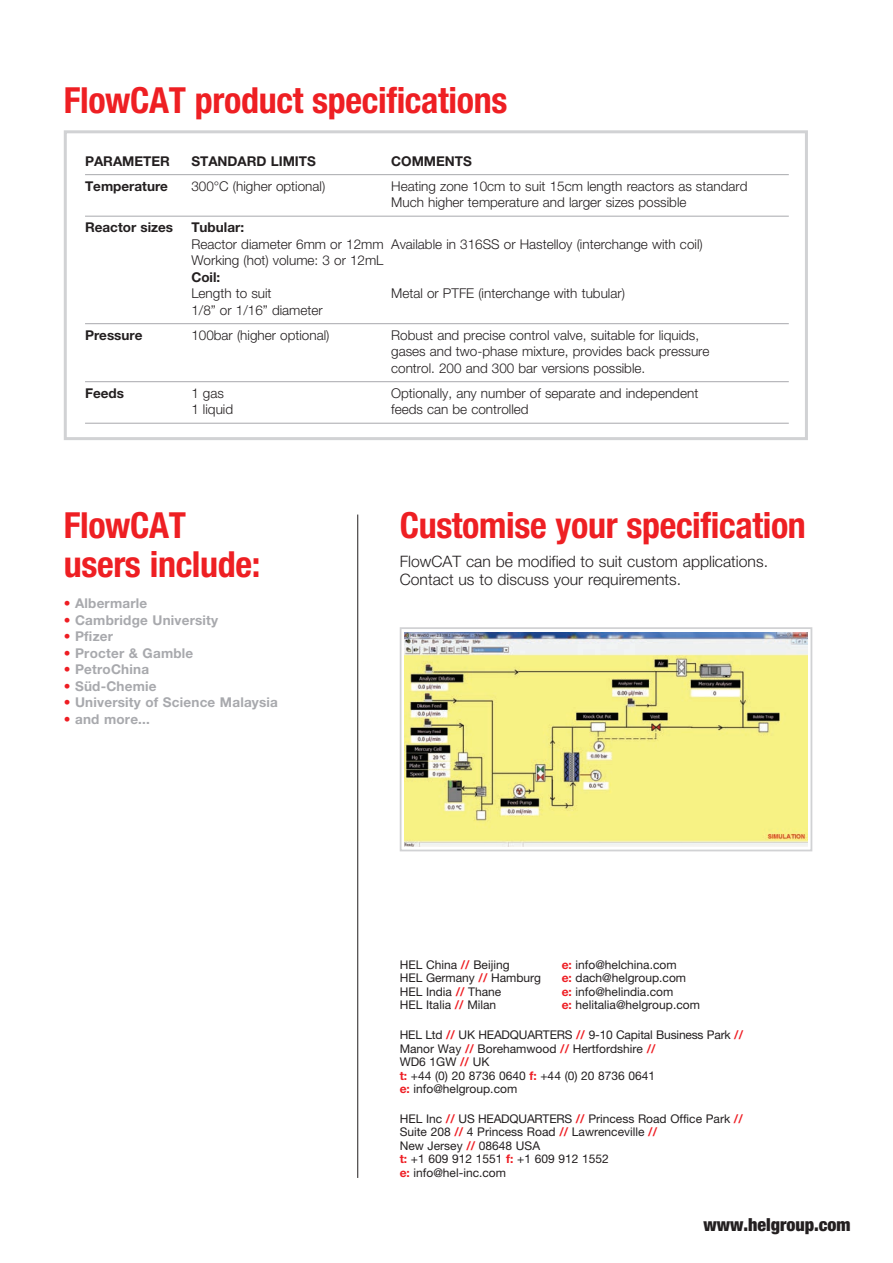
<style>
.page{position:relative;width:893px;height:1263px;background:#fff}
.page>*{position:absolute;margin:0;border:0;box-sizing:border-box;transform-origin:0 0}
.t1{font:700 condensed 36px/39px "Helvetica Neue";letter-spacing:-.01em;color:#ee1f23}
.t2{font:900 condensed 18px "Helvetica Neue";color:#231f20}
.t3{font:300 15.75px/18px "Helvetica Neue";color:#231f20}
.t4{font:300 13.5px/16.5px "Helvetica Neue";color:#231f20}
.t5{font:700 13.5px "Helvetica Neue";letter-spacing:.015em;color:#a8a9ad}
.t6{font:700 13.5px "Helvetica Neue";color:#231f20}
.t7{font:12px/13.5px "Helvetica Neue";color:#231f20}
.s1{color:#ee1d23}
.s2{font-weight:700;color:#ee1d23}
</style>
<div class="page">
<hr style="left:357px;top:514px;width:1px;height:664px;background:#231f20">
<img style="left:405px;top:632px;width:402px;height:215px">
<div style="left:400px;top:627px;width:412px;height:224px;border:2px solid #d1d2d4"></div>
<div style="left:64px;top:130px;width:744px;height:310px;border:3px solid #d1d2d4"></div>
<hr style="left:85px;top:174px;width:704px;height:1px;background:#a8a9ad">
<hr style="left:85px;top:216px;width:704px;height:1px;background:#a8a9ad">
<hr style="left:85px;top:323px;width:704px;height:1px;background:#a8a9ad">
<hr style="left:85px;top:381px;width:704px;height:1px;background:#a8a9ad">
<hr style="left:85px;top:423px;width:704px;height:1px;background:#a8a9ad">
<h1 class="t1" style="left:64px;top:80px;width:445px">FlowCAT product specifications</h1>
<p class="t6" style="left:85px;top:153px;width:86px">PARAMETER</p>
<p class="t6" style="left:191px;top:153px;width:126px">STANDARD LIMITS</p>
<p class="t6" style="left:391px;top:153px;width:82px">COMMENTS</p>
<p class="t6" style="left:85px;top:178px;width:84px">Temperature</p>
<p class="t4" style="left:191px;top:177px;width:135px">300°C (higher optional)</p>
<p class="t4" style="left:391px;top:177px;width:358px">Heating zone 10cm to suit 15cm length reactors as standard<br>Much higher temperature and larger sizes possible</p>
<p class="t6" style="left:85px;top:219px;width:90px">Reactor sizes</p>
<p class="t6" style="left:191px;top:219px;width:54px">Tubular:</p>
<p class="t4" style="left:191px;top:235px;width:513px">Reactor diameter 6mm or 12mm Available in 316SS or Hastelloy (interchange with coil)<br>Working (hot) volume: 3 or 12mL</p>
<p class="t6" style="left:191px;top:269px;width:30px">Coil:</p>
<p class="t4" style="left:191px;top:285px;width:82px">Length to suit</p>
<p class="t4" style="left:391px;top:285px;width:235px">Metal or PTFE (interchange with tubular)</p>
<p class="t4" style="left:191px;top:301px;width:133px">1/8” or 1/16” diameter</p>
<p class="t6" style="left:85px;top:327px;width:59px">Pressure</p>
<p class="t4" style="left:191px;top:326px;width:140px">100bar (higher optional)</p>
<p class="t4" style="left:391px;top:326px;width:320px">Robust and precise control valve, suitable for liquids, gases and two-phase mixture, provides back pressure control. 200 and 300 bar versions possible.</p>
<p class="t6" style="left:85px;top:385px;width:41px">Feeds</p>
<p class="t4" style="left:191px;top:384px;width:34px">1 gas</p>
<p class="t4" style="left:391px;top:384px;width:309px">Optionally, any number of separate and independent</p>
<p class="t4" style="left:191px;top:401px;width:43px">1 liquid</p>
<p class="t4" style="left:391px;top:401px;width:139px">feeds can be controlled</p>
<h1 class="t1" style="left:64px;top:505px;width:198px">FlowCAT users include:</h1>
<h1 class="t1" style="left:400px;top:505px;width:408px">Customise your specification</h1>
<p class="t3" style="left:400px;top:552px;width:370px">FlowCAT can be modified to suit custom applications.<br>Contact us to discuss your requirements.</p>
<p class="t5" style="left:64px;top:595px;width:85px"><span class="s1">•</span> Albermarle</p>
<p class="t5" style="left:64px;top:611px;width:156px"><span class="s1">•</span> Cambridge University</p>
<p class="t5" style="left:64px;top:628px;width:51px"><span class="s1">•</span> Pfizer</p>
<p class="t5" style="left:64px;top:644px;width:131px"><span class="s1">•</span> Procter &amp; Gamble</p>
<p class="t5" style="left:64px;top:661px;width:87px"><span class="s1">•</span> PetroChina</p>
<p class="t5" style="left:64px;top:677px;width:94px"><span class="s1">•</span> Süd-Chemie</p>
<p class="t5" style="left:64px;top:694px;width:216px"><span class="s1">•</span> University of Science Malaysia</p>
<p class="t5" style="left:64px;top:710px;width:88px"><span class="s1">•</span> and more...</p>
<p class="t7" style="left:400px;top:957px;width:111px">HEL China <span class="s2">//</span> Beijing</p>
<p class="t7" style="left:562px;top:957px;width:116px"><span class="s2">e:</span> info@helchina.com</p>
<p class="t7" style="left:400px;top:971px;width:143px">HEL Germany <span class="s2">//</span> Hamburg</p>
<p class="t7" style="left:562px;top:971px;width:126px"><span class="s2">e:</span> dach@helgroup.com</p>
<p class="t7" style="left:400px;top:984px;width:103px">HEL India <span class="s2">//</span> Thane</p>
<p class="t7" style="left:562px;top:984px;width:113px"><span class="s2">e:</span> info@helindia.com</p>
<p class="t7" style="left:400px;top:998px;width:98px">HEL Italia <span class="s2">//</span> Milan</p>
<p class="t7" style="left:562px;top:998px;width:140px"><span class="s2">e:</span> helitalia@helgroup.com</p>
<p class="t7" style="left:400px;top:1028px;width:345px">HEL Ltd <span class="s2">//</span> UK HEADQUARTERS <span class="s2">//</span> 9-10 Capital Business Park <span class="s2">// </span>Manor Way <span class="s2">//</span> Borehamwood <span class="s2">//</span> Hertfordshire <span class="s2">//<br></span>WD6 1GW <span class="s2">//</span> UK<br><span class="s2">t:</span> +44 (0) 20 8736 0640 <span class="s2">f:</span> +44 (0) 20 8736 0641<br><span class="s2">e:</span> info@helgroup.com</p>
<p class="t7" style="left:400px;top:1112px;width:345px">HEL Inc <span class="s2">//</span> US HEADQUARTERS <span class="s2">//</span> Princess Road Office Park <span class="s2">// </span>Suite 208 <span class="s2">//</span> 4 Princess Road <span class="s2">//</span> Lawrenceville <span class="s2">//<br></span>New Jersey <span class="s2">//</span> 08648 USA<br><span class="s2">t:</span> +1 609 912 1551 <span class="s2">f:</span> +1 609 912 1552<br><span class="s2">e:</span> info@hel-inc.com</p>
<h2 class="t2" style="left:703px;top:1213px;width:149px">www.helgroup.com</h2>
</div>
